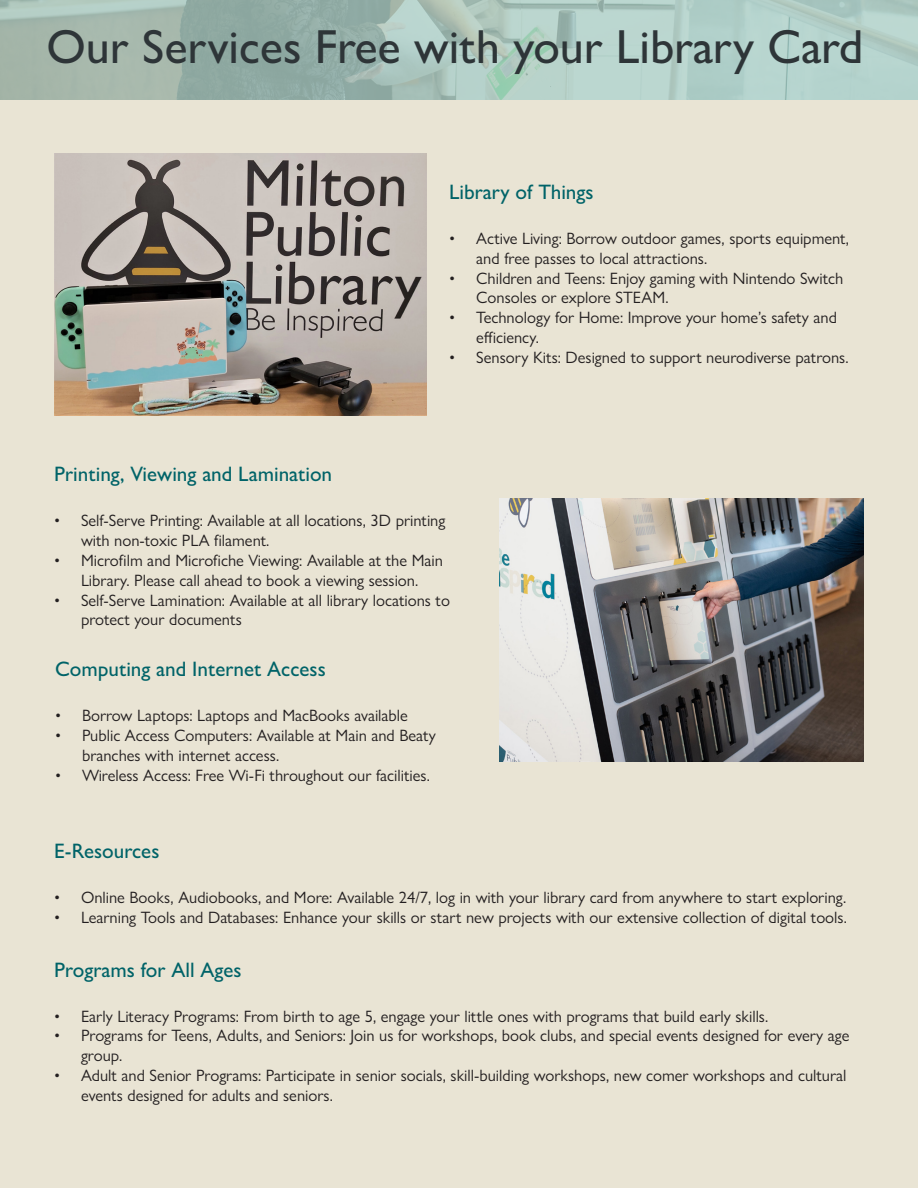
<style>
.page{position:relative;width:918px;height:1188px;background:#e9e4d4}
.page>*{position:absolute;margin:0;border:0;box-sizing:border-box;transform-origin:0 0}
.t1{font:500 48px "Gill Sans Nova";color:#2e3538}
.t2{font:500 21px "Gill Sans Nova";color:#006368}
.t3{font:16.5px/19.8px "Gill Sans Nova";color:#231f20}
</style>
<div class="page">
<svg style="left:0;top:0;width:918px;height:100px;background:#a8c2ba"></svg>
<img style="left:54px;top:153px;width:373px;height:263px">
<img style="left:500px;top:499px;width:364px;height:263px">
<p class="t1" style="left:46px;top:17px;width:819px">Our Services Free with your Library Card</p>
<p class="t2" style="left:449px;top:179px;width:146px">Library of Things</p>
<p class="t3" style="left:476px;top:228px;width:374px;text-indent:-27px">• Active Living: Borrow outdoor games, sports equipment, and free passes to local attractions.</p>
<p class="t3" style="left:476px;top:268px;width:368px;text-indent:-27px">• Children and Teens: Enjoy gaming with Nintendo Switch<br>Consoles or explore STEAM.</p>
<p class="t3" style="left:476px;top:307px;width:362px;text-indent:-27px">• Technology for Home: Improve your home’s safety and efficiency.</p>
<p class="t3" style="left:449px;top:347px;width:401px">• Sensory Kits: Designed to support neurodiverse patrons.</p>
<p class="t2" style="left:54px;top:461px;width:280px">Printing, Viewing and Lamination</p>
<p class="t3" style="left:81px;top:511px;width:366px;text-indent:-27px">• Self-Serve Printing: Available at all locations, 3D printing with non-toxic PLA filament.</p>
<p class="t3" style="left:54px;top:550px;width:391px;text-align:center">• Microfilm and Microfiche Viewing: Available at the Main<br>Library. Please call ahead to book a viewing session.</p>
<p class="t3" style="left:81px;top:590px;width:370px;text-indent:-27px">• Self-Serve Lamination: Available at all library locations to protect your documents</p>
<p class="t2" style="left:55px;top:656px;width:272px">Computing and Internet Access</p>
<p class="t3" style="left:55px;top:706px;width:354px">• Borrow Laptops: Laptops and MacBooks available</p>
<p class="t3" style="left:82px;top:725px;width:355px;text-indent:-27px">• Public Access Computers: Available at Main and Beaty branches with internet access.</p>
<p class="t3" style="left:55px;top:765px;width:376px">• Wireless Access: Free Wi-Fi throughout our facilities.</p>
<p class="t2" style="left:54px;top:838px;width:107px">E-Resources</p>
<p class="t3" style="left:54px;top:887px;width:794px">• Online Books, Audiobooks, and More: Available 24/7, log in with your library card from anywhere to start exploring.</p>
<p class="t3" style="left:54px;top:907px;width:795px">• Learning Tools and Databases: Enhance your skills or start new projects with our extensive collection of digital tools.</p>
<p class="t2" style="left:54px;top:957px;width:189px">Programs for All Ages</p>
<p class="t3" style="left:54px;top:1006px;width:716px">• Early Literacy Programs: From birth to age 5, engage your little ones with programs that build early skills.</p>
<p class="t3" style="left:81px;top:1026px;width:770px;text-indent:-27px">• Programs for Teens, Adults, and Seniors: Join us for workshops, book clubs, and special events designed for every age group.</p>
<p class="t3" style="left:81px;top:1065px;width:767px;text-indent:-27px">• Adult and Senior Programs: Participate in senior socials, skill-building workshops, new comer workshops and cultural events designed for adults and seniors.</p>
</div>
